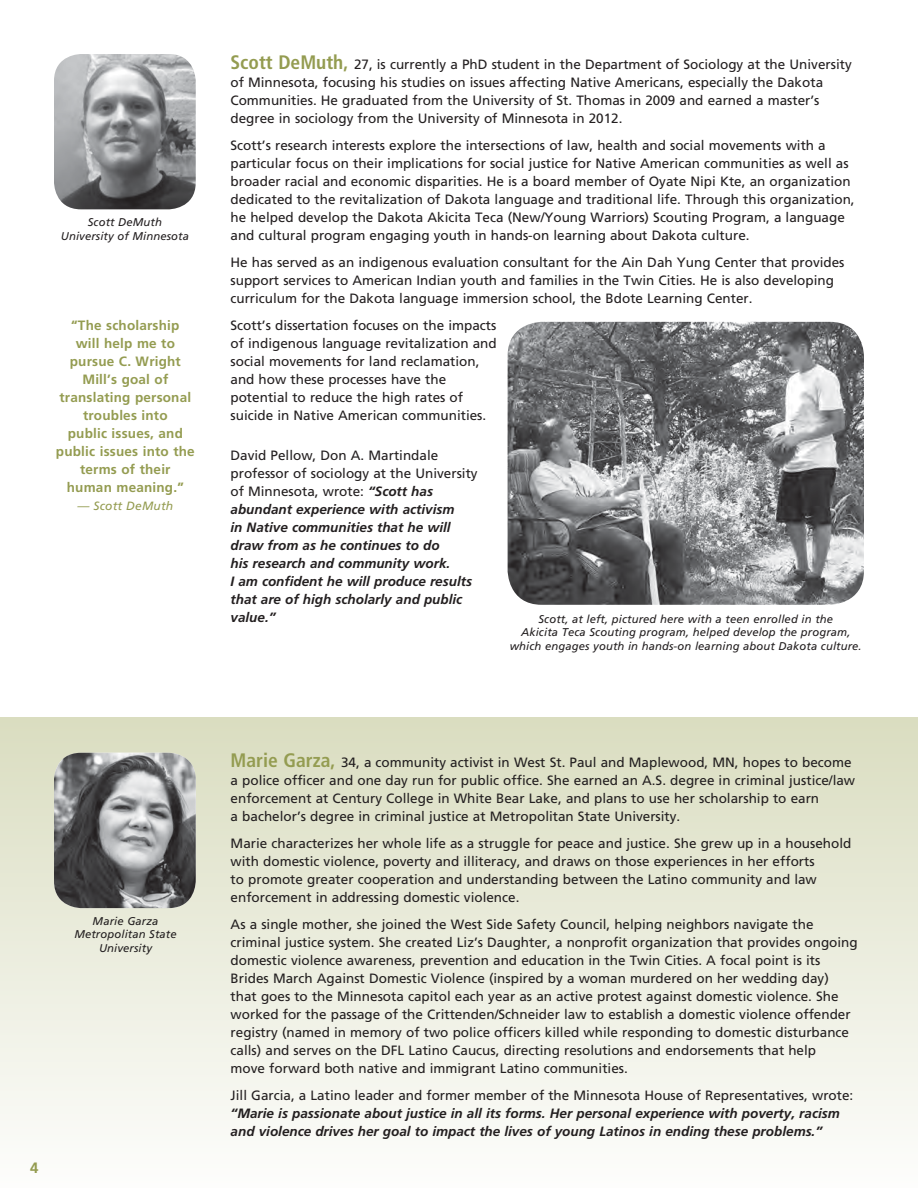
<style>
.page{position:relative;width:918px;height:1188px;background:#fff}
.page>*{position:absolute;margin:0;border:0;box-sizing:border-box;transform-origin:0 0}
.t1{font:700 15px "Frutiger";color:#949c51}
.Names{font:13.5px/18px "Frutiger";color:#231f20}
.Names-2{font:italic 700 13.5px/18px "Frutiger";color:#231f20}
.Names-3{font:700 13.5px/18px "Frutiger";letter-spacing:.015em;color:#949c51;text-align:center}
.Names-4{font:italic 12px "Frutiger";letter-spacing:.015em;color:#949c51}
.Cutlines{font:italic 11.25px/13.5px "Frutiger";letter-spacing:.01em;color:#231f20;text-align:center}
.s1{font-weight:700;font-stretch:condensed;font-size:19.5px;color:#949c51}
.s2{font-weight:400;font-style:normal}
</style>
<div class="page">
<div style="left:0;top:717px;width:918px;height:471px;background:linear-gradient(to bottom,#daddc0,#fdfdfc)"></div>
<img style="left:508px;top:322px;width:356px;height:283px">
<img style="left:54px;top:753px;width:142px;height:155px">
<img style="left:54px;top:54px;width:142px;height:155px">
<p class="Cutlines" style="left:88px;top:216px;width:76px">Scott DeMuth</p>
<p class="Cutlines" style="left:61px;top:229px;width:130px">University of Minnesota</p>
<p class="Names-3" style="left:71px;top:316px;width:110px">“The scholarship</p>
<p class="Names-3" style="left:59px;top:334px;width:133px">will help me to pursue C. Wright<br>Mill’s goal of translating personal troubles into</p>
<p class="Names-3" style="left:56px;top:424px;width:140px">public issues, and public issues into the terms of their</p>
<p class="Names-3" style="left:67px;top:478px;width:118px">human meaning.”</p>
<p class="Names-4" style="left:78px;top:498px;width:97px">— Scott DeMuth</p>
<p class="Names" style="left:231px;top:55px;width:623px"><span class="s1">Scott DeMuth,</span> 27, is currently a PhD student in the Department of Sociology at the University of Minnesota, focusing his studies on issues affecting Native Americans, especially the Dakota Communities. He graduated from the University of St. Thomas in 2009 and earned a master’s degree in sociology from the University of Minnesota in 2012.</p>
<p class="Names" style="left:231px;top:136px;width:626px">Scott’s research interests explore the intersections of law, health and social movements with a particular focus on their implications for social justice for Native American communities as well as broader racial and economic disparities. He is a board member of Oyate Nipi Kte, an organization dedicated to the revitalization of Dakota language and traditional life. Through this organization, he helped develop the Dakota Akicita Teca (New/Young Warriors) Scouting Program, a language and cultural program engaging youth in hands-on learning about Dakota culture.</p>
<p class="Names" style="left:231px;top:253px;width:616px">He has served as an indigenous evaluation consultant for the Ain Dah Yung Center that provides support services to American Indian youth and families in the Twin Cities. He is also developing curriculum for the Dakota language immersion school, the Bdote Learning Center.</p>
<p class="Names" style="left:231px;top:316px;width:268px">Scott’s dissertation focuses on the impacts of indigenous language revitalization and social movements for land reclamation, and how these processes have the potential to reduce the high rates of suicide in Native American communities.</p>
<p class="Names-2" style="left:231px;top:446px;width:249px"><span class="s2">David Pellow, Don A. Martindale professor of sociology at the University of Minnesota, wrote:</span> “Scott has abundant experience with activism<br>in Native communities that he will draw from as he continues to do<br>his research and community work.<br>I am confident he will produce results that are of high scholarly and public value.”</p>
<p class="Cutlines" style="left:539px;top:612px;width:296px">Scott, at left, pictured here with a teen enrolled in the</p>
<p class="Cutlines" style="left:510px;top:625px;width:353px">Akicita Teca Scouting program, helped develop the program, which engages youth in hands-on learning about Dakota culture.</p>
<p class="Cutlines" style="left:93px;top:914px;width:67px">Marie Garza</p>
<p class="Cutlines" style="left:74px;top:928px;width:104px">Metropolitan State<br>University</p>
<p class="t1" style="left:30px;top:1159px;width:10px">4</p>
<p class="Names" style="left:231px;top:753px;width:626px"><span class="s1">Marie Garza,</span> 34, a community activist in West St. Paul and Maplewood, MN, hopes to become a police officer and one day run for public office. She earned an A.S. degree in criminal justice/law enforcement at Century College in White Bear Lake, and plans to use her scholarship to earn<br>a bachelor’s degree in criminal justice at Metropolitan State University.</p>
<p class="Names" style="left:231px;top:834px;width:622px">Marie characterizes her whole life as a struggle for peace and justice. She grew up in a household with domestic violence, poverty and illiteracy, and draws on those experiences in her efforts<br>to promote greater cooperation and understanding between the Latino community and law enforcement in addressing domestic violence.</p>
<p class="Names" style="left:231px;top:915px;width:629px">As a single mother, she joined the West Side Safety Council, helping neighbors navigate the criminal justice system. She created Liz’s Daughter, a nonprofit organization that provides ongoing domestic violence awareness, prevention and education in the Twin Cities. A focal point is its Brides March Against Domestic Violence (inspired by a woman murdered on her wedding day) that goes to the Minnesota capitol each year as an active protest against domestic violence. She worked for the passage of the Crittenden/Schneider law to establish a domestic violence offender registry (named in memory of two police officers killed while responding to domestic disturbance calls) and serves on the DFL Latino Caucus, directing resolutions and endorsements that help<br>move forward both native and immigrant Latino communities.</p>
<p class="Names-2" style="left:231px;top:1086px;width:624px"><span class="s2">Jill Garcia, a Latino leader and former member of the Minnesota House of Representatives, wrote: </span>“Marie is passionate about justice in all its forms. Her personal experience with poverty, racism and violence drives her goal to impact the lives of young Latinos in ending these problems.”</p>
</div>
